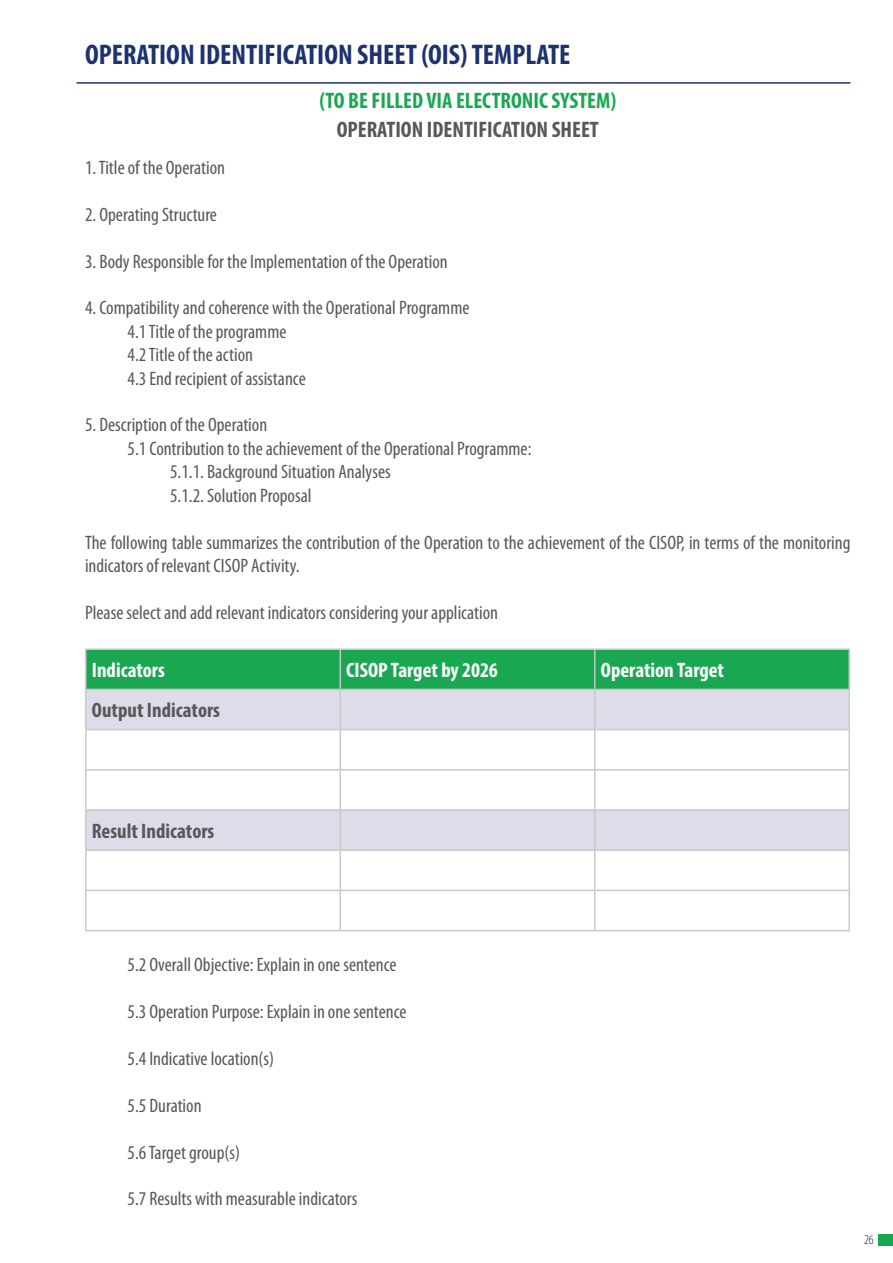
<style>
.page{position:relative;width:893px;height:1263px;background:#fff}
.page>*{position:absolute;margin:0;border:0;box-sizing:border-box;transform-origin:0 0}
.t1{font:700 condensed 28.5px "Myriad Pro";color:#1d326f}
.t2{font:700 condensed 22.5px "Myriad Pro";color:#1aa751}
.t3{font:700 condensed 22.5px "Myriad Pro";color:#57585a}
.t4{font:700 condensed 21px "Myriad Pro";color:#fff}
.t5{font:700 condensed 21px "Myriad Pro";color:#57585a}
.t6{font:condensed 19.5px/23.4px "Myriad Pro";color:#57585a}
.t7{font:300 condensed 13.5px "Myriad Pro";color:#231f20}
</style>
<div class="page">
<div style="left:878px;top:1234px;width:15px;height:12px;background:#1aa751"></div>
<hr style="left:77px;top:82px;width:773px;height:2px;background:#1d326f">
<div style="left:87px;top:650px;width:761px;height:39px;background:#1aa751"></div>
<svg style="left:87px;top:690px;width:761px;height:159px;fill:#dfdfe9"></svg>
<hr style="left:85px;top:648px;width:255px;height:2px;background:#c7c8ca">
<hr style="left:85px;top:650px;width:2px;height:39px;background:#c7c8ca">
<hr style="left:340px;top:648px;width:255px;height:2px;background:#c7c8ca">
<hr style="left:340px;top:650px;width:1px;height:39px;background:#c7c8ca">
<hr style="left:595px;top:648px;width:255px;height:2px;background:#c7c8ca">
<hr style="left:594px;top:650px;width:1px;height:39px;background:#c7c8ca">
<hr style="left:848px;top:650px;width:2px;height:39px;background:#c7c8ca">
<hr style="left:85px;top:689px;width:255px;height:1px;background:#c7c8ca">
<hr style="left:85px;top:690px;width:2px;height:39px;background:#c7c8ca">
<hr style="left:340px;top:689px;width:255px;height:1px;background:#c7c8ca">
<hr style="left:340px;top:690px;width:1px;height:39px;background:#c7c8ca">
<hr style="left:595px;top:689px;width:255px;height:1px;background:#c7c8ca">
<hr style="left:594px;top:690px;width:1px;height:39px;background:#c7c8ca">
<hr style="left:848px;top:690px;width:2px;height:39px;background:#c7c8ca">
<hr style="left:85px;top:729px;width:255px;height:1px;background:#c7c8ca">
<hr style="left:85px;top:730px;width:2px;height:39px;background:#c7c8ca">
<hr style="left:340px;top:729px;width:255px;height:1px;background:#c7c8ca">
<hr style="left:340px;top:730px;width:1px;height:39px;background:#c7c8ca">
<hr style="left:595px;top:729px;width:255px;height:1px;background:#c7c8ca">
<hr style="left:594px;top:730px;width:1px;height:39px;background:#c7c8ca">
<hr style="left:848px;top:730px;width:2px;height:39px;background:#c7c8ca">
<hr style="left:85px;top:769px;width:255px;height:1px;background:#c7c8ca">
<hr style="left:85px;top:770px;width:2px;height:39px;background:#c7c8ca">
<hr style="left:340px;top:769px;width:255px;height:1px;background:#c7c8ca">
<hr style="left:340px;top:770px;width:1px;height:39px;background:#c7c8ca">
<hr style="left:595px;top:769px;width:255px;height:1px;background:#c7c8ca">
<hr style="left:594px;top:770px;width:1px;height:39px;background:#c7c8ca">
<hr style="left:848px;top:770px;width:2px;height:39px;background:#c7c8ca">
<hr style="left:85px;top:809px;width:255px;height:2px;background:#c7c8ca">
<hr style="left:85px;top:811px;width:2px;height:38px;background:#c7c8ca">
<hr style="left:340px;top:809px;width:255px;height:2px;background:#c7c8ca">
<hr style="left:340px;top:811px;width:1px;height:38px;background:#c7c8ca">
<hr style="left:595px;top:809px;width:255px;height:2px;background:#c7c8ca">
<hr style="left:594px;top:811px;width:1px;height:38px;background:#c7c8ca">
<hr style="left:848px;top:811px;width:2px;height:38px;background:#c7c8ca">
<hr style="left:85px;top:849px;width:255px;height:2px;background:#c7c8ca">
<hr style="left:85px;top:851px;width:2px;height:39px;background:#c7c8ca">
<hr style="left:340px;top:849px;width:255px;height:2px;background:#c7c8ca">
<hr style="left:340px;top:851px;width:1px;height:39px;background:#c7c8ca">
<hr style="left:595px;top:849px;width:255px;height:2px;background:#c7c8ca">
<hr style="left:594px;top:851px;width:1px;height:39px;background:#c7c8ca">
<hr style="left:848px;top:851px;width:2px;height:39px;background:#c7c8ca">
<hr style="left:85px;top:890px;width:255px;height:1px;background:#c7c8ca">
<hr style="left:85px;top:891px;width:2px;height:39px;background:#c7c8ca">
<hr style="left:340px;top:890px;width:255px;height:1px;background:#c7c8ca">
<hr style="left:340px;top:891px;width:1px;height:39px;background:#c7c8ca">
<hr style="left:595px;top:890px;width:255px;height:1px;background:#c7c8ca">
<hr style="left:594px;top:891px;width:1px;height:39px;background:#c7c8ca">
<hr style="left:848px;top:891px;width:2px;height:39px;background:#c7c8ca">
<hr style="left:85px;top:930px;width:255px;height:1px;background:#c7c8ca">
<hr style="left:340px;top:930px;width:255px;height:1px;background:#c7c8ca">
<hr style="left:595px;top:930px;width:255px;height:1px;background:#c7c8ca">
<p class="t1" style="left:85px;top:37px;width:487px">OPERATION IDENTIFICATION SHEET (OIS) TEMPLATE</p>
<p class="t2" style="left:319px;top:87px;width:298px">(TO BE FILLED VIA ELECTRONIC SYSTEM)</p>
<p class="t3" style="left:337px;top:116px;width:263px">OPERATION IDENTIFICATION SHEET</p>
<p class="t6" style="left:85px;top:156px;width:142px">1. Title of the Operation</p>
<p class="t6" style="left:85px;top:202px;width:133px">2. Operating Structure</p>
<p class="t6" style="left:85px;top:249px;width:364px">3. Body Responsible for the Implementation of the Operation</p>
<p class="t6" style="left:85px;top:296px;width:386px">4. Compatibility and coherence with the Operational Programme</p>
<p class="t6" style="left:128px;top:319px;width:160px">4.1 Title of the programme</p>
<p class="t6" style="left:128px;top:343px;width:127px">4.2 Title of the action</p>
<p class="t6" style="left:128px;top:366px;width:180px">4.3 End recipient of assistance</p>
<p class="t6" style="left:85px;top:413px;width:184px">5. Description of the Operation</p>
<p class="t6" style="left:128px;top:436px;width:405px">5.1 Contribution to the achievement of the Operational Programme:</p>
<p class="t6" style="left:170px;top:460px;width:222px">5.1.1. Background Situation Analyses</p>
<p class="t6" style="left:170px;top:483px;width:143px">5.1.2. Solution Proposal</p>
<p class="t6" style="left:85px;top:530px;width:767px">The following table summarizes the contribution of the Operation to the achievement of the CISOP, in terms of the monitoring indicators of relevant CISOP Activity.</p>
<p class="t6" style="left:85px;top:600px;width:415px">Please select and add relevant indicators considering your application</p>
<p class="t4" style="left:92px;top:657px;width:75px">Indicators</p>
<p class="t4" style="left:346px;top:657px;width:153px">CISOP Target by 2026</p>
<p class="t4" style="left:601px;top:657px;width:125px">Operation Target</p>
<p class="t5" style="left:92px;top:697px;width:130px">Output Indicators</p>
<p class="t5" style="left:92px;top:818px;width:124px">Result Indicators</p>
<p class="t6" style="left:128px;top:953px;width:270px">5.2 Overall Objective: Explain in one sentence</p>
<p class="t6" style="left:128px;top:1000px;width:281px">5.3 Operation Purpose: Explain in one sentence</p>
<p class="t6" style="left:128px;top:1047px;width:148px">5.4 Indicative location(s)</p>
<p class="t6" style="left:128px;top:1093px;width:76px">5.5 Duration</p>
<p class="t6" style="left:128px;top:1140px;width:114px">5.6 Target group(s)</p>
<p class="t6" style="left:128px;top:1187px;width:231px">5.7 Results with measurable indicators</p>
<p class="t7" style="left:864px;top:1232px;width:11px">26</p>
</div>
